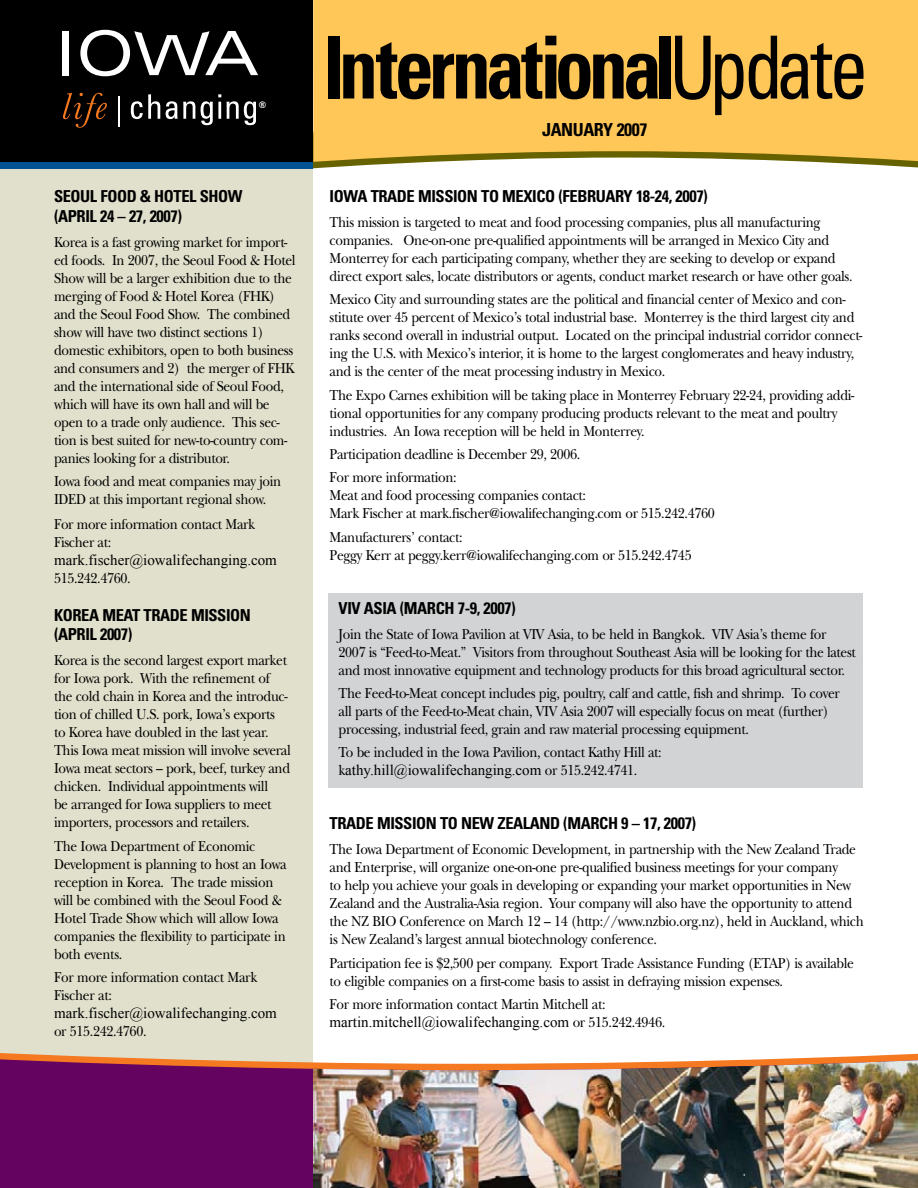
<style>
.page{position:relative;width:918px;height:1188px;background:#fff}
.page>*{position:absolute;margin:0;border:0;box-sizing:border-box;transform-origin:0 0}
.t1{font:700 condensed 87px "Univers";letter-spacing:-.065em;color:#000;scale:.9 1}
.t2{font:700 condensed 18px "Univers";letter-spacing:-.025em;color:#000}
.t3{font:700 condensed 16.5px/19.8px "Univers";letter-spacing:-.025em;color:#000}
.t4{font:15px/18px "New Baskerville";letter-spacing:-.025em;color:#000;scale:.9 1}
.t5{font:15px "Times New Roman";color:#000}
.t6{font:700 condensed 9px "Univers";color:#fff}
.s1{font-weight:400}
.s2{font-family:"New Baskerville"}
</style>
<div class="page">
<div style="left:328px;top:593px;width:535px;height:195px;background:#d1d3d4"></div>
<svg style="left:313px;top:162px;width:605px;height:6px"></svg>
<div style="left:0;top:169px;width:313px;height:1019px;background:#e1e0cc"></div>
<div style="left:0;top:0;width:313px;height:162px;background:#000"></div>
<svg style="left:63px;top:93px;width:44px;height:35px"></svg>
<hr style="left:118px;top:96px;width:2px;height:31px;background:#fff">
<svg style="left:131px;top:94px;width:29px;height:25px"></svg>
<svg style="left:166px;top:101px;width:29px;height:18px"></svg>
<div style="left:62px;top:31px;width:7px;height:44px;background:#fff"></div>
<svg style="left:80px;top:30px;width:178px;height:46px"></svg>
<svg style="left:201px;top:94px;width:57px;height:31px"></svg>
<div style="left:0;top:162px;width:313px;height:7px;background:#005295"></div>
<div style="left:313px;top:0;width:605px;height:162px;background:#ffc758"></div>
<svg style="left:0;top:1053px;width:918px;height:6px"></svg>
<div style="left:0;top:1059px;width:918px;height:129px;background:#650360"></div>
<img style="left:313px;top:1060px;width:605px;height:128px">
<p class="t6" style="left:259px;top:99px;width:9px">®</p>
<p class="t3" style="left:54px;top:186px;width:190px">SEOUL FOOD &amp; HOTEL SHOW (APRIL 24 – 27, 2007)</p>
<p class="t4" style="left:54px;top:233px;width:270px">Korea is a fast growing market for import&shy;ed foods. In 2007, the Seoul Food &amp; Hotel Show will be a larger exhibition due to the merging of Food &amp; Hotel Korea (FHK) and the Seoul Food Show. The combined show will have two distinct sections 1) domestic exhibitors, open to both business and consumers and 2) the merger of FHK and the international side of Seoul Food, which will have its own hall and will be open to a trade only audience. This sec&shy;tion is best suited for new-to-country com&shy;panies looking for a distributor.</p>
<p class="t4" style="left:54px;top:472px;width:254px">Iowa food and meat companies may join<br>IDED at this important regional show.</p>
<p class="t4" style="left:54px;top:515px;width:225px">For more information contact Mark<br>Fischer at:</p>
<p class="t5" style="left:54px;top:550px;width:224px">mark.fischer@iowalifechanging.com</p>
<p class="t4" style="left:54px;top:569px;width:87px">515.242.4760.</p>
<p class="t3" style="left:54px;top:605px;width:198px">KOREA MEAT TRADE MISSION (APRIL 2007)</p>
<p class="t4" style="left:54px;top:651px;width:265px">Korea is the second largest export market for Iowa pork. With the refinement of the cold chain in Korea and the introduc&shy;tion of chilled U.S. pork, Iowa’s exports<br>to Korea have doubled in the last year.<br>This Iowa meat mission will involve several Iowa meat sectors – pork, beef, turkey and chicken. Individual appointments will<br>be arranged for Iowa suppliers to meet importers, processors and retailers.</p>
<p class="t4" style="left:54px;top:837px;width:260px">The Iowa Department of Economic Development is planning to host an Iowa reception in Korea. The trade mission will be combined with the Seoul Food &amp; Hotel Trade Show which will allow Iowa companies the flexibility to participate in both events.</p>
<p class="t4" style="left:54px;top:968px;width:227px">For more information contact Mark<br>Fischer at:</p>
<p class="t5" style="left:54px;top:1003px;width:224px">mark.fischer@iowalifechanging.com</p>
<p class="t4" style="left:54px;top:1022px;width:104px">or 515.242.4760.</p>
<h1 class="t1" style="left:323px;top:14px;width:608px">International<span class="s1">Update</span></h1>
<p class="t2" style="left:542px;top:118px;width:107px">JANUARY 2007</p>
<p class="t3" style="left:330px;top:186px;width:380px">IOWA TRADE MISSION TO MEXICO (FEBRUARY 18-24, 2007)</p>
<p class="t4" style="left:330px;top:213px;width:583px">This mission is targeted to meat and food processing companies, plus all manufacturing companies. One-on-one pre-qualified appointments will be arranged in Mexico City and Monterrey for each participating company, whether they are seeking to develop or expand direct export sales, locate distributors or agents, conduct market research or have other goals.</p>
<p class="t4" style="left:330px;top:291px;width:594px">Mexico City and surrounding states are the political and financial center of Mexico and con&shy;stitute over 45 percent of Mexico’s total industrial base. Monterrey is the third largest city and ranks second overall in industrial output. Located on the principal industrial corridor connect&shy;ing the U.S. with Mexico’s interior, it is home to the largest conglomerates and heavy industry, and is the center of the meat processing industry in Mexico.</p>
<p class="t4" style="left:330px;top:386px;width:585px">The Expo Carnes exhibition will be taking place in Monterrey February 22-24, providing addi&shy;tional opportunities for any company producing products relevant to the meat and poultry industries. An Iowa reception will be held in Monterrey.</p>
<p class="t4" style="left:330px;top:443px;width:280px;line-height:23.4px">Participation deadline is December 29, 2006.<br>For more information:</p>
<p class="t4" style="left:330px;top:487px;width:429px">Meat and food processing companies contact:<br>Mark Fischer at mark.fischer@iowalifechanging.com or 515.242.4760</p>
<p class="t4" style="left:330px;top:528px;width:404px">Manufacturers’ contact:<br>Peggy Kerr at peggy.kerr@iowalifechanging.com or 515.242.4745</p>
<p class="t3" style="left:339px;top:598px;width:179px">VIV ASIA (MARCH 7-9, 2007)</p>
<p class="t4" style="left:339px;top:625px;width:576px">Join the State of Iowa Pavilion at VIV Asia, to be held in Bangkok. VIV Asia’s theme for<br>2007 is “Feed-to-Meat.” Visitors from throughout Southeast Asia will be looking for the latest and most innovative equipment and technology products for this broad agricultural sector.</p>
<p class="t4" style="left:339px;top:684px;width:558px">The Feed-to-Meat concept includes pig, poultry, calf and cattle, fish and shrimp. To cover all parts of the Feed-to-Meat chain, VIV Asia 2007 will especially focus on meat (further) processing, industrial feed, grain and raw material processing equipment.</p>
<p class="t4" style="left:339px;top:744px;width:361px">To be included in the Iowa Pavilion, contact Kathy Hill at:</p>
<p class="t5" style="left:339px;top:760px;width:300px"><span class="s2">k</span>athy.hill@iowalifechanging.com <span class="s2">or 515.242.4741.</span></p>
<p class="t3" style="left:330px;top:814px;width:368px">TRADE MISSION TO NEW ZEALAND (MARCH 9 – 17, 2007)</p>
<p class="t4" style="left:330px;top:840px;width:595px">The Iowa Department of Economic Development, in partnership with the New Zealand Trade and Enterprise, will organize one-on-one pre-qualified business meetings for your company<br>to help you achieve your goals in developing or expanding your market opportunities in New Zealand and the Australia-Asia region. Your company will also have the opportunity to attend the NZ BIO Conference on March 12 – 14 (http://www.nzbio.org.nz), held in Auckland, which is New Zealand’s largest annual biotechnology conference.</p>
<p class="t4" style="left:330px;top:954px;width:584px">Participation fee is $2,500 per company. Export Trade Assistance Funding (ETAP) is available to eligible companies on a first-come basis to assist in defraying mission expenses.</p>
<p class="t4" style="left:330px;top:995px;width:308px">For more information contact Martin Mitchell at:</p>
<p class="t5" style="left:330px;top:1012px;width:337px">martin.mitchell@iowalifechanging.com <span class="s2">or 515.242.4946.</span></p>
</div>
